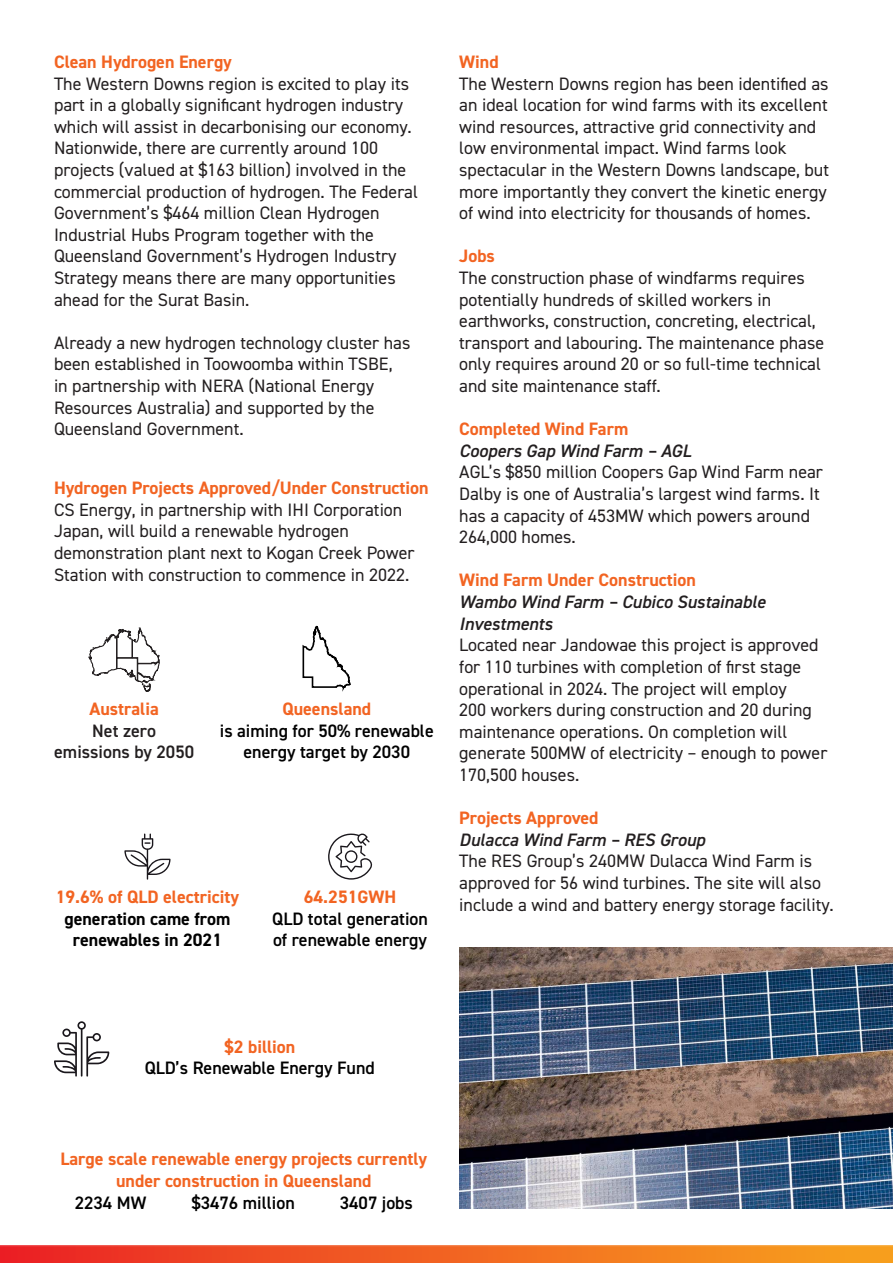
<style>
.page{position:relative;width:893px;height:1263px;background:#fff}
.page>*{position:absolute;margin:0;border:0;box-sizing:border-box;transform-origin:0 0}
.t1{font:18px/21.6px "DIN2014";color:#231f20}
.t2{font:700 18px/21.6px "DIN2014";color:#f26422;text-align:center}
.t3{font:600 18px/21.6px "DIN2014";color:#000;text-align:center}
.t4{font:italic 600 18px/21.6px "DIN2014";color:#231f20}
.t5{font:700 18px/21.6px "DIN2014";color:#000;text-align:center}
.t6{font:600 18px/21.6px "DIN2014";color:#231f20;text-align:center}
.s1{color:#f26422}
</style>
<div class="page">
<img style="left:1px;top:1246px;width:892px;height:17px">
<svg style="left:88px;top:627px;width:72px;height:65px"></svg>
<svg style="left:302px;top:625px;width:49px;height:67px"></svg>
<svg style="left:124px;top:833px;width:47px;height:47px"></svg>
<svg style="left:328px;top:833px;width:45px;height:47px"></svg>
<svg style="left:54px;top:1021px;width:55px;height:55px"></svg>
<img style="left:459px;top:947px;width:434px;height:262px">
<p class="t2" style="left:54px;top:51px;width:179px">Clean Hydrogen Energy</p>
<p class="t1" style="left:54px;top:72px;width:366px">The Western Downs region is excited to play its part in a globally significant hydrogen industry which will assist in decarbonising our economy.<br>Nationwide, there are currently around 100 projects (valued at $163 billion) involved in the commercial production of hydrogen. The Federal Government’s $464 million Clean Hydrogen Industrial Hubs Program together with the Queensland Government’s Hydrogen Industry Strategy means there are many opportunities ahead for the Surat Basin.</p>
<p class="t1" style="left:54px;top:331px;width:358px">Already a new hydrogen technology cluster has been established in Toowoomba within TSBE, in partnership with NERA (National Energy Resources Australia) and supported by the Queensland Government.</p>
<p class="t2" style="left:54px;top:477px;width:376px">Hydrogen Projects Approved/Under Construction</p>
<p class="t1" style="left:54px;top:498px;width:362px">CS Energy, in partnership with IHI Corporation Japan, will build a renewable hydrogen demonstration plant next to Kogan Creek Power Station with construction to commence in 2022.</p>
<p class="t2" style="left:90px;top:698px;width:71px">Australia</p>
<p class="t6" style="left:54px;top:719px;width:141px">Net zero emissions by 2050</p>
<p class="t2" style="left:282px;top:698px;width:90px">Queensland</p>
<p class="t3" style="left:220px;top:719px;width:215px">is aiming for 50% renewable energy target by 2030</p>
<p class="t5" style="left:56px;top:886px;width:185px"><span class="s1">19.6% of QLD electricity </span>generation came from renewables in 2021</p>
<p class="t2" style="left:304px;top:886px;width:94px">64.251GWH</p>
<p class="t3" style="left:272px;top:907px;width:157px;text-align:left">QLD total generation of renewable energy</p>
<p class="t2" style="left:459px;top:51px;width:41px">Wind</p>
<p class="t1" style="left:459px;top:72px;width:371px">The Western Downs region has been identified as an ideal location for wind farms with its excellent wind resources, attractive grid connectivity and low environmental impact. Wind farms look spectacular in the Western Downs landscape, but more importantly they convert the kinetic energy of wind into electricity for thousands of homes.</p>
<p class="t2" style="left:459px;top:245px;width:37px">Jobs</p>
<p class="t1" style="left:459px;top:267px;width:367px">The construction phase of windfarms requires potentially hundreds of skilled workers in earthworks, construction, concreting, electrical, transport and labouring. The maintenance phase only requires around 20 or so full-time technical and site maintenance staff.</p>
<p class="t2" style="left:459px;top:418px;width:171px">Completed Wind Farm</p>
<p class="t4" style="left:459px;top:439px;width:233px">Coopers Gap Wind Farm – AGL</p>
<p class="t1" style="left:459px;top:461px;width:365px">AGL’s $850 million Coopers Gap Wind Farm near Dalby is one of Australia’s largest wind farms. It has a capacity of 453MW which powers around 264,000 homes.</p>
<p class="t2" style="left:459px;top:569px;width:238px">Wind Farm Under Construction</p>
<p class="t4" style="left:459px;top:591px;width:308px">Wambo Wind Farm – Cubico Sustainable<br>Investments</p>
<p class="t1" style="left:459px;top:634px;width:370px">Located near Jandowae this project is approved for 110 turbines with completion of first stage operational in 2024. The project will employ<br>200 workers during construction and 20 during maintenance operations. On completion will generate 500MW of electricity – enough to power 170,500 houses.</p>
<p class="t2" style="left:459px;top:807px;width:141px">Projects Approved</p>
<p class="t4" style="left:459px;top:828px;width:247px">Dulacca Wind Farm – RES Group</p>
<p class="t1" style="left:459px;top:850px;width:376px">The RES Group’s 240MW Dulacca Wind Farm is approved for 56 wind turbines. The site will also include a wind and battery energy storage facility.</p>
<p class="t2" style="left:224px;top:1035px;width:73px">$2 billion</p>
<p class="t3" style="left:145px;top:1057px;width:232px">QLD’s Renewable Energy Fund</p>
<p class="t2" style="left:61px;top:1148px;width:368px">Large scale renewable energy projects currently under construction in Queensland</p>
<p class="t3" style="left:75px;top:1191px;width:73px">2234 MW</p>
<p class="t3" style="left:191px;top:1191px;width:105px">$3476 million</p>
<p class="t3" style="left:340px;top:1191px;width:75px">3407 jobs</p>
</div>
